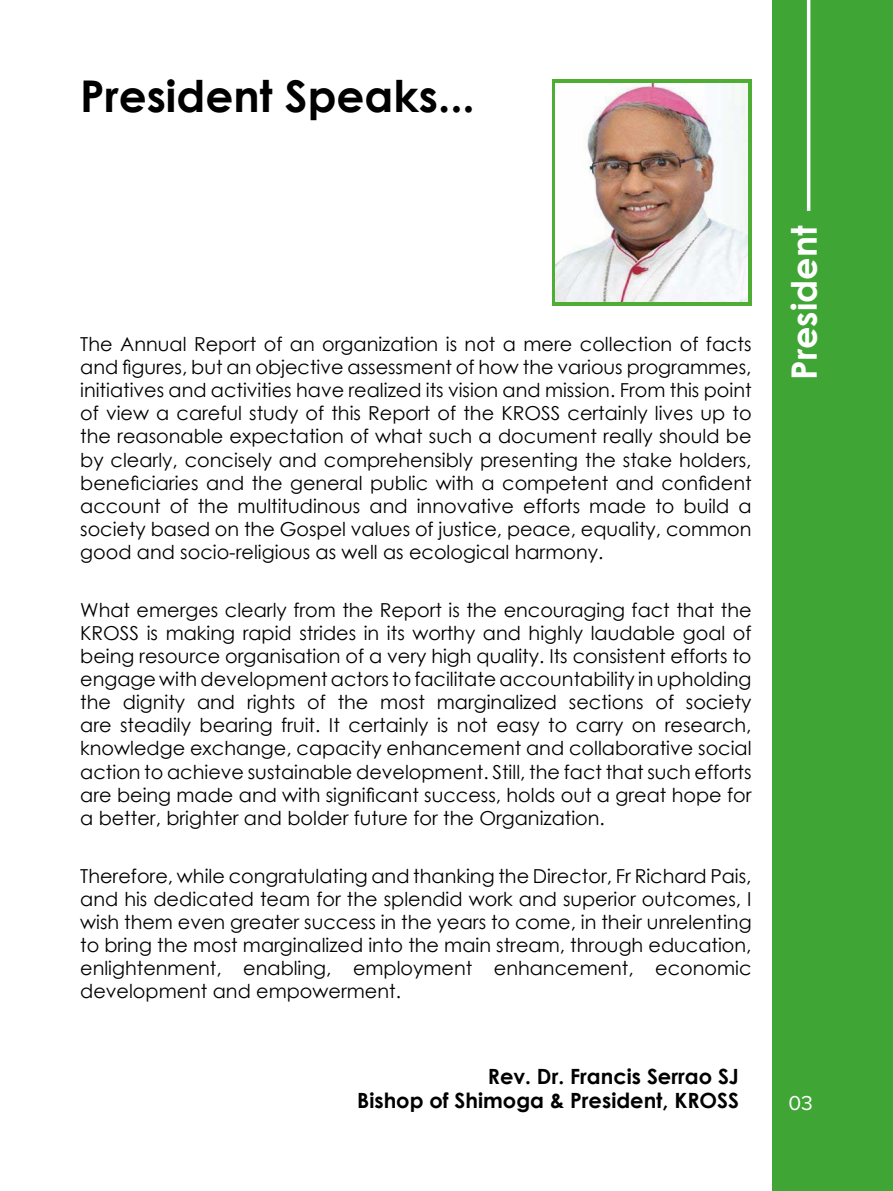
<style>
.page{position:relative;width:893px;height:1191px;background:#fff}
.page>*{position:absolute;margin:0;border:0;box-sizing:border-box;transform-origin:0 0}
.t1{font:700 43.75px "Century Gothic";color:#000}
.t2{font:700 35px "Century Gothic";color:#fff}
.t3{font:700 21px/24.5px "Century Gothic";color:#000;text-align:right}
.t4{font:21px "Proxima Nova";color:#fff}
.t5{font:19.25px/23.1px "Century Gothic";color:#000;text-align:justify}
</style>
<div class="page">
<svg style="left:552px;top:79px;width:200px;height:227px;background:#61b54a"></svg>
<img style="left:556px;top:84px;width:192px;height:218px">
<div style="left:773px;top:0;width:120px;height:1191px;background:#3fa535"></div>
<hr style="left:807px;top:0;width:3px;height:211px;background:#fff">
<h1 class="t1" style="left:80px;top:63px;width:396px">President Speaks...</h1>
<p class="t5" style="left:80px;top:332px;width:673px">The Annual Report of an organization is not a mere collection of facts and figures, but an objective assessment of how the various programmes, initiatives and activities have realized its vision and mission. From this point of view a careful study of this Report of the KROSS certainly lives up to the reasonable expectation of what such a document really should be by clearly, concisely and comprehensibly presenting the stake holders, beneficiaries and the general public with a competent and confident account of the multitudinous and innovative efforts made to build a society based on the Gospel values of justice, peace, equality, common good and socio-religious as well as ecological harmony.</p>
<p class="t5" style="left:80px;top:598px;width:673px">What emerges clearly from the Report is the encouraging fact that the KROSS is making rapid strides in its worthy and highly laudable goal of being resource organisation of a very high quality. Its consistent efforts to engage with development actors to facilitate accountability in upholding the dignity and rights of the most marginalized sections of society are steadily bearing fruit. It certainly is not easy to carry on research, knowledge exchange, capacity enhancement and collaborative social action to achieve sustainable development. Still, the fact that such efforts are being made and with significant success, holds out a great hope for a better, brighter and bolder future for the Organization.</p>
<p class="t5" style="left:80px;top:864px;width:673px">Therefore, while congratulating and thanking the Director, Fr Richard Pais, and his dedicated team for the splendid work and superior outcomes, I wish them even greater success in the years to come, in their unrelenting to bring the most marginalized into the main stream, through education, enlightenment, enabling, employment enhancement, economic development and empowerment.</p>
<p class="t3" style="left:357px;top:1062px;width:383px">Rev. Dr. Francis Serrao SJ<br>Bishop of Shimoga &amp; President, KROSS</p>
<h2 class="t2" style="left:777px;top:380px;width:156px;rotate:-90deg">President</h2>
<p class="t4" style="left:788px;top:1093px;width:26px">03</p>
</div>
